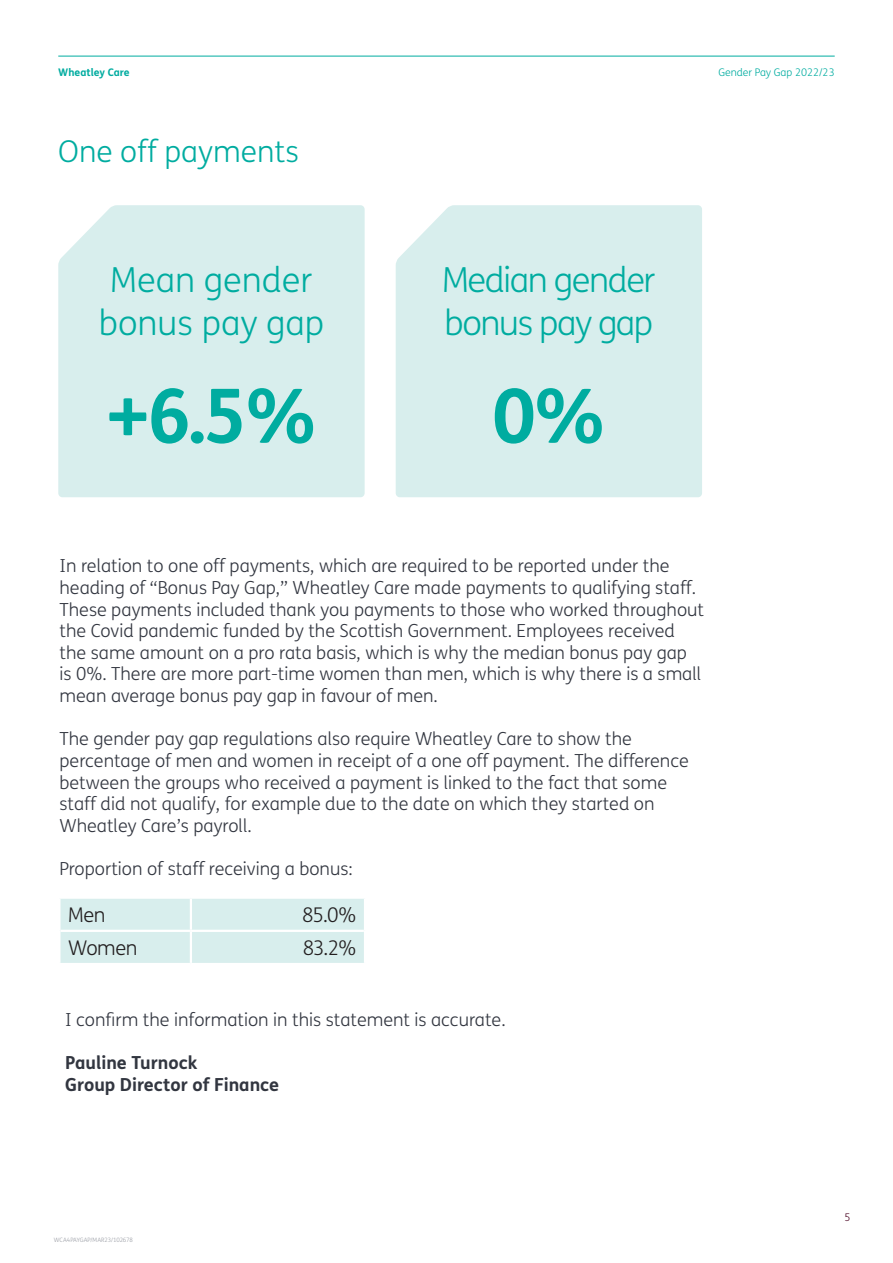
<style>
.page{position:relative;width:893px;height:1263px;background:#fff}
.page>*{position:absolute;margin:0;border:0;box-sizing:border-box;transform-origin:0 0}
.t1{font:700 75px "FS Me";color:#00aca0}
.t2{font:300 34.5px/43.2px "FS Me";letter-spacing:-.04em;color:#00aca0}
.t3{font:300 34.5px/43.2px "FS Me";color:#00aca0;text-align:center}
.t4{font:300 30px "FS Me";color:#00aca0}
.Body_Copy_10pt{font:300 20.25px "FS Me";letter-spacing:-.025em;color:#231f20}
.t5{font:300 18px/21.6px "FS Me";color:#323640}
.t6{font:700 18px "FS Me";color:#323640}
.t7{font:300 10.5px "FS Me";color:#00aca0}
.t8{font:700 10.5px "FS Me";color:#00aca0}
.t9{font:300 10.5px "FS Me";color:#4a0422}
.t10{font:300 6px "FS Me";letter-spacing:-.01em;color:#989ba3}
</style>
<div class="page">
<hr style="left:58px;top:56px;width:777px;height:1px;background:#00aca0">
<div style="left:396px;top:205px;width:306px;height:292px;background:#d8eeed"></div>
<div style="left:58px;top:205px;width:307px;height:292px;background:#d8eeed"></div>
<div style="left:61px;top:899px;width:303px;height:64px;background:#d8eeed"></div>
<hr style="left:61px;top:930px;width:130px;height:2px;background:#fff">
<hr style="left:191px;top:930px;width:173px;height:2px;background:#fff">
<hr style="left:190px;top:899px;width:2px;height:31px;background:#fff">
<hr style="left:190px;top:932px;width:2px;height:31px;background:#fff">
<p class="t8" style="left:58px;top:65px;width:73px">Wheatley Care</p>
<p class="t4" style="left:58px;top:134px;width:242px">One off payments</p>
<p class="t3" style="left:99px;top:259px;width:227px">Mean gender bonus pay gap</p>
<p class="t1" style="left:106px;top:369px;width:213px">+6.5%</p>
<p class="t7" style="left:718px;top:66px;width:118px">Gender Pay Gap 2022/23</p>
<p class="t2" style="left:442px;top:259px;width:215px">Median gender bonus pay gap</p>
<p class="t1" style="left:492px;top:369px;width:115px">0%</p>
<p class="t5" style="left:60px;top:556px;width:646px">In relation to one off payments, which are required to be reported under the heading of “Bonus Pay Gap,” Wheatley Care made payments to qualifying staff.<br>These payments included thank you payments to those who worked throughout the Covid pandemic funded by the Scottish Government. Employees received the same amount on a pro rata basis, which is why the median bonus pay gap<br>is 0%. There are more part-time women than men, which is why there is a small mean average bonus pay gap in favour of men.</p>
<p class="t5" style="left:60px;top:729px;width:631px">The gender pay gap regulations also require Wheatley Care to show the percentage of men and women in receipt of a one off payment. The difference between the groups who received a payment is linked to the fact that some staff did not qualify, for example due to the date on which they started on Wheatley Care’s payroll.</p>
<p class="t5" style="left:60px;top:858px;width:295px">Proportion of staff receiving a bonus:</p>
<p class="Body_Copy_10pt" style="left:68px;top:903px;width:39px">Men</p>
<p class="Body_Copy_10pt" style="left:302px;top:903px;width:55px">85.0%</p>
<p class="Body_Copy_10pt" style="left:68px;top:936px;width:71px">Women</p>
<p class="Body_Copy_10pt" style="left:303px;top:936px;width:55px">83.2%</p>
<p class="t5" style="left:65px;top:1009px;width:442px">I confirm the information in this statement is accurate.</p>
<p class="t6" style="left:65px;top:1052px;width:134px">Pauline Turnock</p>
<p class="t6" style="left:65px;top:1073px;width:216px">Group Director of Finance</p>
<p class="t10" style="left:54px;top:1236px;width:81px">WCA4PAYGAP/MAR23/102678</p>
<p class="t9" style="left:844px;top:1211px;width:8px">5</p>
</div>
